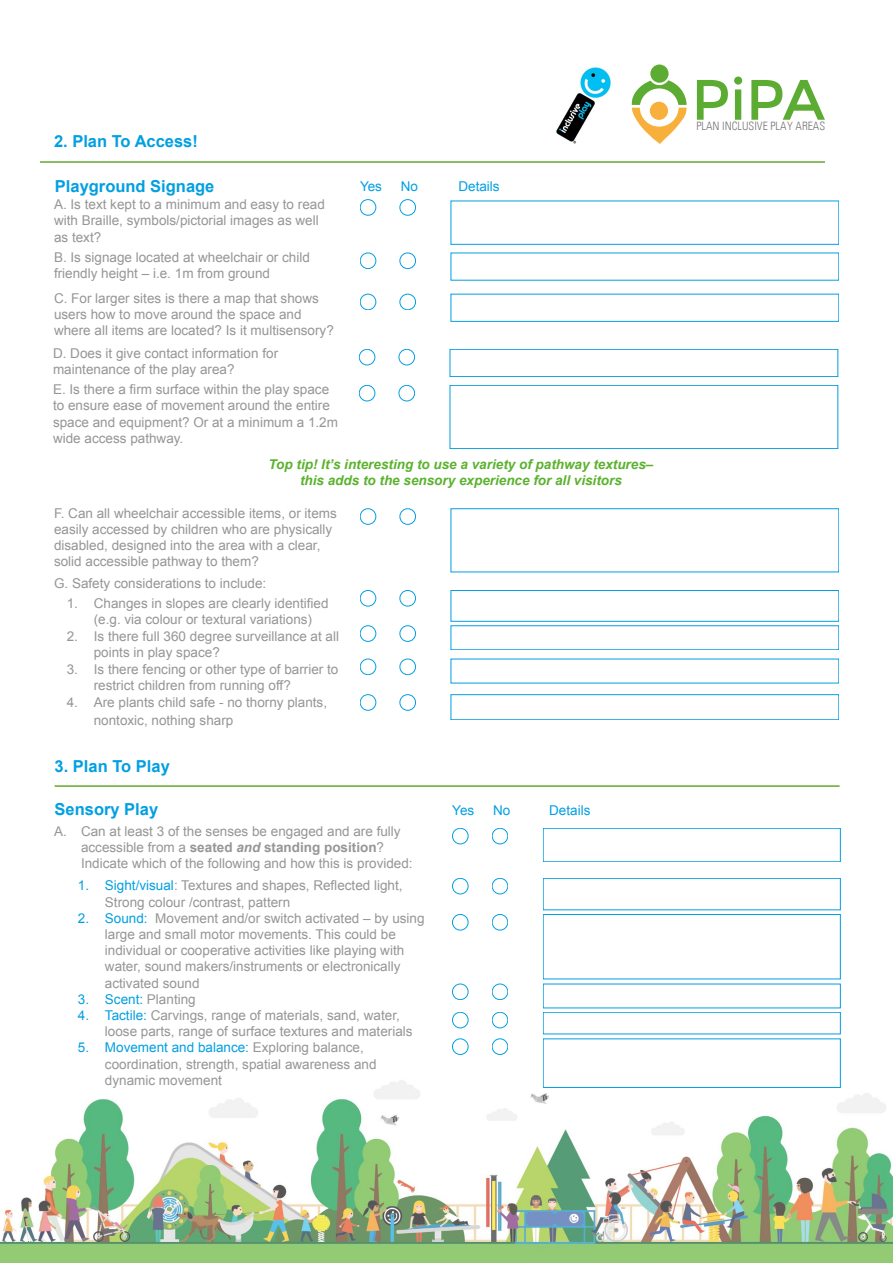
<style>
.page{position:relative;width:893px;height:1263px;background:#fff}
.page>*{position:absolute;margin:0;border:0;box-sizing:border-box;transform-origin:0 0}
.t1{font:57px "Montserrat";color:#5cac33}
.t2{font:700 16.5px "Arial";color:#029fe2}
.t3{font:13.5px/16.2px "Arial";color:#979595}
.t4{font:italic 700 13.5px/16.2px "Arial";color:#5bb22f;text-align:center}
.t5{font:13.5px "Arial";color:#029fe2}
.t6{font:300 condensed 11.55px "Univers LT";color:#777}
.s1{font-weight:700}
.s2{font-weight:700;font-style:italic}
.s3{color:#029fe2}
.s4{color:#979595}
</style>
<div class="page">
<img style="left:0;top:1059px;width:893px;height:204px">
<hr style="left:40px;top:161px;width:785px;height:2px;background:#64a82f">
<svg style="left:632px;top:80px;width:55px;height:64px"></svg>
<div style="left:650px;top:65px;width:19px;height:18px;background:#5cac33;border-radius:50%"></div>
<div style="left:650px;top:102px;width:18px;height:18px;background:#f8b03c;border-radius:50%"></div>
<img style="left:556px;top:67px;width:55px;height:77px">
<hr style="left:55px;top:785px;width:785px;height:2px;background:#64a82f">
<div style="left:451px;top:294px;width:388px;height:28px;border:1px solid #029fe2"></div>
<div style="left:450px;top:349px;width:388px;height:28px;border:1px solid #029fe2"></div>
<div style="left:450px;top:385px;width:388px;height:64px;border:1px solid #029fe2"></div>
<div style="left:360px;top:199px;width:16px;height:16px;border:1px solid #029fe2;border-radius:50%"></div>
<div style="left:400px;top:199px;width:16px;height:16px;border:1px solid #029fe2;border-radius:50%"></div>
<div style="left:360px;top:253px;width:16px;height:16px;border:1px solid #029fe2;border-radius:50%"></div>
<div style="left:400px;top:253px;width:16px;height:16px;border:1px solid #029fe2;border-radius:50%"></div>
<div style="left:360px;top:294px;width:16px;height:16px;border:1px solid #029fe2;border-radius:50%"></div>
<div style="left:400px;top:294px;width:16px;height:16px;border:1px solid #029fe2;border-radius:50%"></div>
<div style="left:359px;top:349px;width:16px;height:16px;border:1px solid #029fe2;border-radius:50%"></div>
<div style="left:399px;top:349px;width:16px;height:16px;border:1px solid #029fe2;border-radius:50%"></div>
<div style="left:359px;top:385px;width:16px;height:16px;border:1px solid #029fe2;border-radius:50%"></div>
<div style="left:399px;top:385px;width:16px;height:16px;border:1px solid #029fe2;border-radius:50%"></div>
<div style="left:451px;top:590px;width:388px;height:31px;border:1px solid #029fe2"></div>
<div style="left:451px;top:625px;width:388px;height:25px;border:1px solid #029fe2"></div>
<div style="left:451px;top:694px;width:388px;height:26px;border:1px solid #029fe2"></div>
<div style="left:451px;top:508px;width:388px;height:64px;border:1px solid #029fe2"></div>
<div style="left:543px;top:828px;width:297px;height:34px;border:1px solid #029fe2"></div>
<div style="left:543px;top:878px;width:297px;height:32px;border:1px solid #029fe2"></div>
<div style="left:543px;top:914px;width:297px;height:65px;border:1px solid #029fe2"></div>
<div style="left:543px;top:1039px;width:297px;height:49px;border:1px solid #029fe2"></div>
<div style="left:452px;top:828px;width:16px;height:16px;border:1px solid #029fe2;border-radius:50%"></div>
<div style="left:492px;top:828px;width:16px;height:16px;border:1px solid #029fe2;border-radius:50%"></div>
<div style="left:452px;top:878px;width:16px;height:16px;border:1px solid #029fe2;border-radius:50%"></div>
<div style="left:452px;top:914px;width:16px;height:16px;border:1px solid #029fe2;border-radius:50%"></div>
<div style="left:452px;top:984px;width:16px;height:16px;border:1px solid #029fe2;border-radius:50%"></div>
<div style="left:452px;top:1012px;width:16px;height:16px;border:1px solid #029fe2;border-radius:50%"></div>
<div style="left:492px;top:878px;width:16px;height:16px;border:1px solid #029fe2;border-radius:50%"></div>
<div style="left:492px;top:914px;width:16px;height:16px;border:1px solid #029fe2;border-radius:50%"></div>
<div style="left:492px;top:984px;width:16px;height:16px;border:1px solid #029fe2;border-radius:50%"></div>
<div style="left:492px;top:1012px;width:16px;height:16px;border:1px solid #029fe2;border-radius:50%"></div>
<div style="left:360px;top:590px;width:16px;height:16px;border:1px solid #029fe2;border-radius:50%"></div>
<div style="left:400px;top:590px;width:16px;height:16px;border:1px solid #029fe2;border-radius:50%"></div>
<div style="left:360px;top:625px;width:16px;height:16px;border:1px solid #029fe2;border-radius:50%"></div>
<div style="left:400px;top:625px;width:16px;height:16px;border:1px solid #029fe2;border-radius:50%"></div>
<div style="left:360px;top:659px;width:16px;height:16px;border:1px solid #029fe2;border-radius:50%"></div>
<div style="left:400px;top:659px;width:16px;height:16px;border:1px solid #029fe2;border-radius:50%"></div>
<div style="left:360px;top:694px;width:16px;height:16px;border:1px solid #029fe2;border-radius:50%"></div>
<div style="left:400px;top:694px;width:16px;height:16px;border:1px solid #029fe2;border-radius:50%"></div>
<div style="left:360px;top:508px;width:16px;height:16px;border:1px solid #029fe2;border-radius:50%"></div>
<div style="left:400px;top:508px;width:16px;height:16px;border:1px solid #029fe2;border-radius:50%"></div>
<div style="left:543px;top:1012px;width:297px;height:22px;border:1px solid #029fe2"></div>
<div style="left:452px;top:1039px;width:16px;height:16px;border:1px solid #029fe2;border-radius:50%"></div>
<div style="left:492px;top:1039px;width:16px;height:16px;border:1px solid #029fe2;border-radius:50%"></div>
<p class="t2" style="left:54px;top:135px;width:145px">2. Plan To Access!</p>
<p class="t2" style="left:55px;top:180px;width:161px">Playground Signage</p>
<p class="t3" style="left:54px;top:198px;width:272px">A. Is text kept to a minimum and easy to read with Braille, symbols/pictorial images as well as text?</p>
<p class="t3" style="left:54px;top:250px;width:257px">B. Is signage located at wheelchair or child friendly height – i.e. 1m from ground</p>
<p class="t3" style="left:54px;top:291px;width:281px">C. For larger sites is there a map that shows users how to move around the space and where all items are located? Is it multisensory?</p>
<p class="t3" style="left:53px;top:347px;width:227px">D. Does it give contact information for maintenance of the play area?</p>
<p class="t3" style="left:53px;top:382px;width:286px">E. Is there a firm surface within the play space to ensure ease of movement around the entire space and equipment? Or at a minimum a 1.2m wide access pathway.</p>
<p class="t5" style="left:360px;top:181px;width:24px">Yes</p>
<p class="t5" style="left:401px;top:181px;width:19px">No</p>
<p class="t5" style="left:458px;top:181px;width:43px">Details</p>
<p class="t4" style="left:269px;top:457px;width:386px">Top tip! It’s interesting to use a variety of pathway textures– this adds to the sensory experience for all visitors</p>
<p class="t3" style="left:54px;top:506px;width:284px">F. Can all wheelchair accessible items, or items easily accessed by children who are physically disabled, designed into the area with a clear, solid accessible pathway to them?</p>
<p class="t3" style="left:54px;top:576px;width:214px">G. Safety considerations to include:</p>
<p class="t3" style="left:94px;top:596px;width:236px;text-indent:-27px">1. Changes in slopes are clearly identified (e.g. via colour or textural variations)</p>
<p class="t3" style="left:94px;top:629px;width:247px;text-indent:-27px">2. Is there full 360 degree surveillance at all points in play space?</p>
<p class="t3" style="left:94px;top:662px;width:246px;text-indent:-27px">3. Is there fencing or other type of barrier to restrict children from running off?</p>
<p class="t3" style="left:94px;top:694px;width:235px;line-height:18px;text-indent:-27px">4. Are plants child safe - no thorny plants, nontoxic, nothing sharp</p>
<p class="t2" style="left:55px;top:760px;width:117px">3. Plan To Play</p>
<p class="t2" style="left:55px;top:803px;width:105px">Sensory Play</p>
<p class="t3" style="left:81px;top:824px;width:333px;text-indent:-27px">A. Can at least 3 of the senses be engaged and are fully accessible from a <span class="s1">seated</span> <span class="s2">and</span> <span class="s1">standing position</span>?<br>Indicate which of the following and how this is provided:</p>
<p class="t3" style="left:105px;top:878px;width:299px;text-indent:-27px"><span class="s3">1. Sight/visual</span>: Textures and shapes, Reflected light,<br>Strong colour /contrast, pattern</p>
<p class="t3" style="left:105px;top:911px;width:321px;text-indent:-27px"><span class="s3">2. Sound:</span> Movement and/or switch activated – by using large and small motor movements. This could be individual or cooperative activities like playing with water, sound makers/instruments or electronically activated sound</p>
<p class="t5" style="left:78px;top:994px;width:119px">3. Scent: <span class="s4">Planting</span></p>
<p class="t3" style="left:105px;top:1008px;width:309px;text-indent:-27px"><span class="s3">4. Tactile:</span> Carvings, range of materials, sand, water, loose parts, range of surface textures and materials</p>
<p class="t3" style="left:105px;top:1041px;width:273px;text-indent:-27px"><span class="s3">5. Movement and balance:</span> Exploring balance, coordination, strength, spatial awareness and dynamic movement</p>
<p class="t5" style="left:452px;top:805px;width:24px">Yes</p>
<p class="t5" style="left:493px;top:805px;width:19px">No</p>
<p class="t5" style="left:549px;top:805px;width:43px">Details</p>
<h1 class="t1" style="left:691px;top:74px;width:135px">PiPA</h1>
<p class="t6" style="left:696px;top:120px;width:130px">PLAN INCLUSIVE PLAY AREAS</p>
</div>
